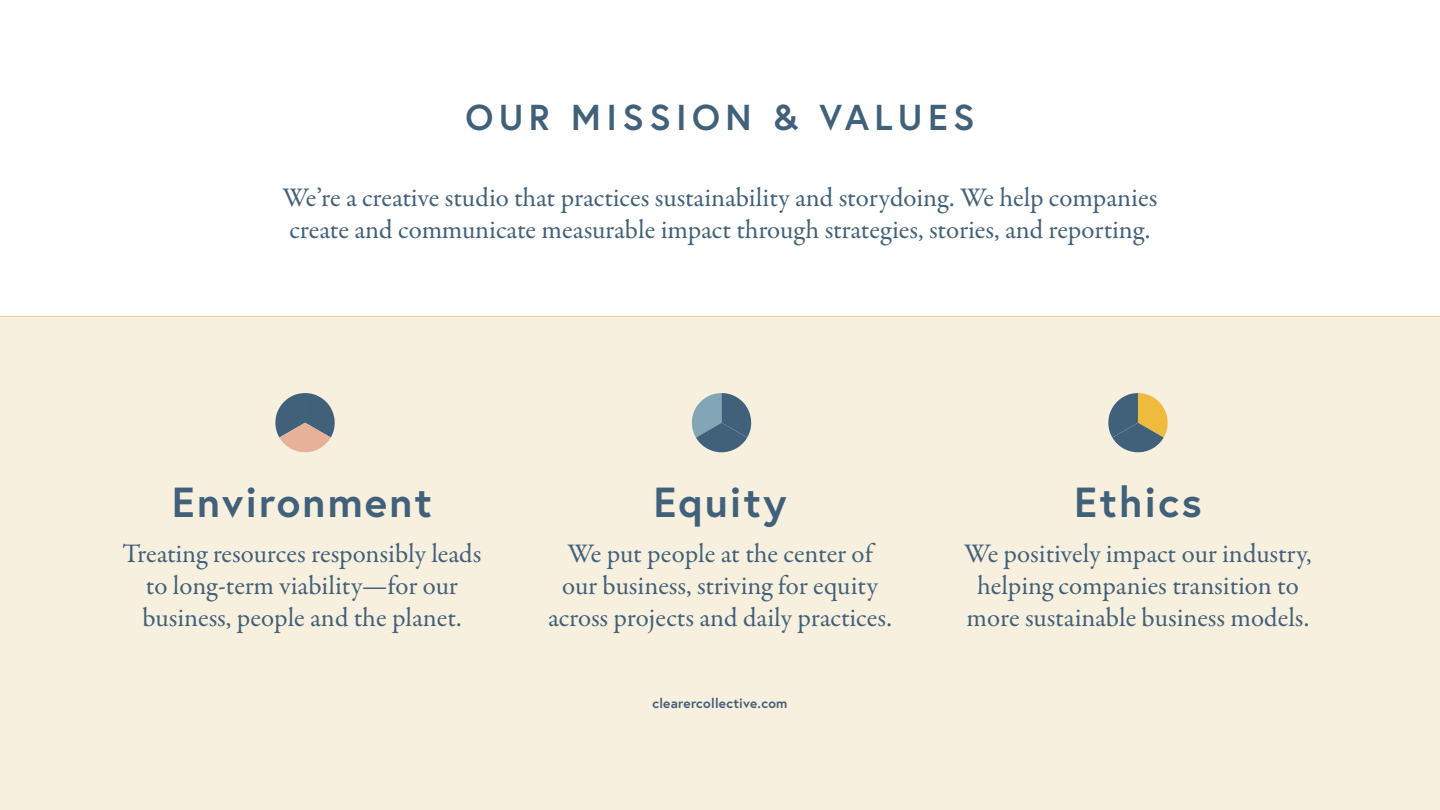
<style>
.page{position:relative;width:1440px;height:810px;background:#fff}
.page>*{position:absolute;margin:0;border:0;box-sizing:border-box;transform-origin:0 0}
.t1{font:700 42px "Europa";letter-spacing:.05em;color:#41607a}
.t2{font:700 36px "Europa";letter-spacing:.15em;color:#41607a}
.t3{font:27px/32.4px "Garamond Premr Pro";color:#41607a;text-align:center}
.t4{font:700 13.5px "Europa";letter-spacing:.02em;color:#41607a}
</style>
<div class="page">
<div style="left:0;top:316px;width:1440px;height:494px;background:#f8f0de"></div>
<svg style="left:275px;top:393px;width:60px;height:59px;background:#949598"></svg>
<svg style="left:692px;top:393px;width:59px;height:59px;background:#79909f"></svg>
<svg style="left:1108px;top:393px;width:60px;height:59px;background:#969780"></svg>
<h2 class="t2" style="left:465px;top:93px;width:511px">OUR MISSION &amp; VALUES</h2>
<p class="t3" style="left:283px;top:182px;width:876px;text-align:left">We’re a creative studio that practices sustainability and storydoing. We help companies create and communicate measurable impact through strategies, stories, and reporting.</p>
<h1 class="t1" style="left:172px;top:473px;width:262px">Environment</h1>
<p class="t3" style="left:123px;top:538px;width:360px">Treating resources responsibly leads to long-term viability—for our business, people and the planet.</p>
<h1 class="t1" style="left:653px;top:473px;width:135px">Equity</h1>
<p class="t3" style="left:548px;top:538px;width:345px">We put people at the center of our business, striving for equity across projects and daily practices.</p>
<p class="t4" style="left:652px;top:694px;width:137px">clearercollective.com</p>
<h1 class="t1" style="left:1074px;top:473px;width:129px">Ethics</h1>
<p class="t3" style="left:964px;top:538px;width:349px">We positively impact our industry, helping companies transition to more sustainable business models.</p>
</div>
